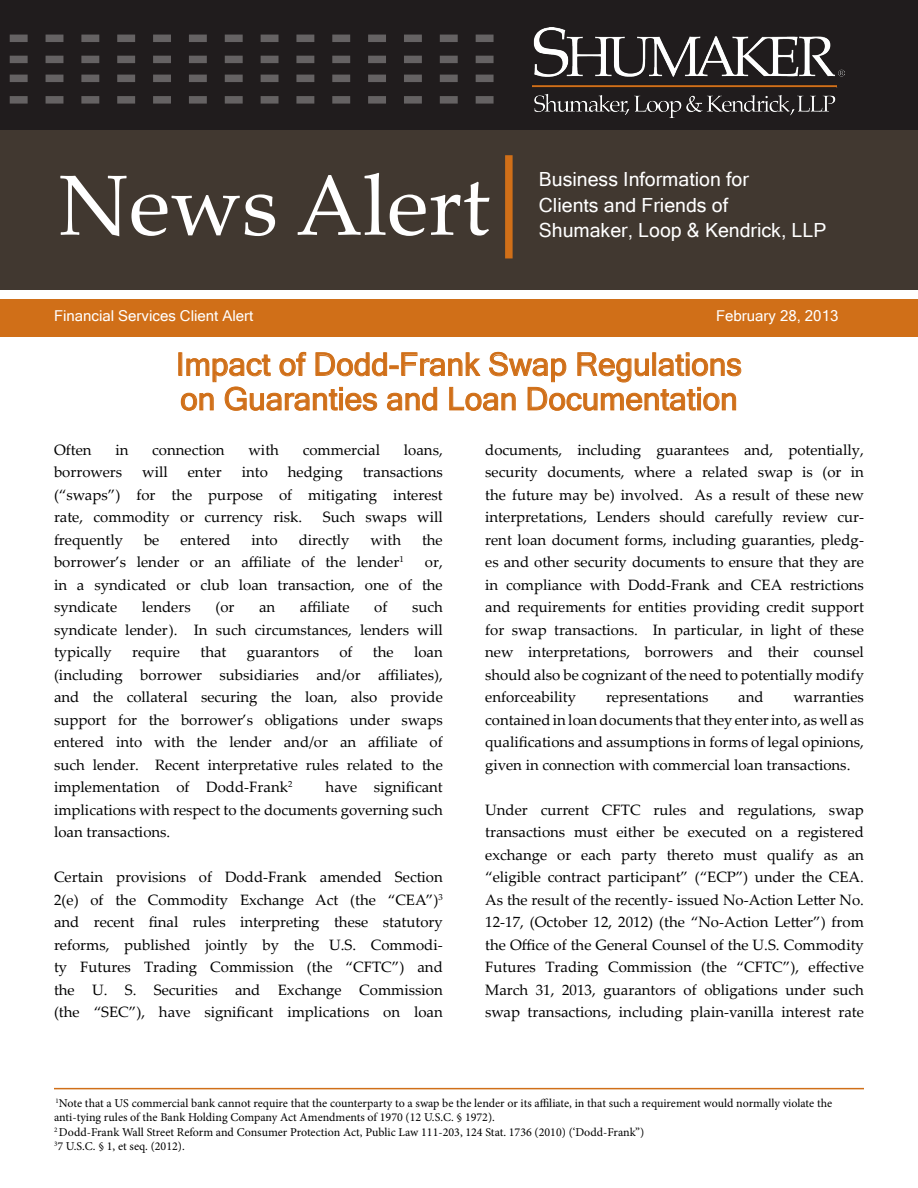
<style>
.page{position:relative;width:918px;height:1188px;background:#fff}
.page>*{position:absolute;margin:0;border:0;box-sizing:border-box;transform-origin:0 0}
.t1{font:85.5px "Palatino Linotype";color:#fff}
.t2{font:31.5px/34.5px "Microsoft Sans Serif";color:#d06f18}
.t3{font:19.5px "Microsoft Sans Serif";color:#fff}
.t4{font:15px/22.5px "Palatino Linotype";color:#000;text-align:justify}
.t5{font:15px "Microsoft Sans Serif";color:#fff}
.t6{font:12px/14.4px "Minion Pro";color:#000}
</style>
<div class="page">
<div style="left:0;top:0;width:918px;height:130px;background:#201c1d"></div>
<div style="left:0;top:130px;width:918px;height:159px;background:#413830"></div>
<img style="left:533px;top:27px;width:312px;height:91px">
<div style="left:505px;top:155px;width:8px;height:103px;background:#d06f18"></div>
<svg style="left:10px;top:35px;width:484px;height:7px"></svg>
<svg style="left:10px;top:56px;width:484px;height:7px"></svg>
<svg style="left:10px;top:75px;width:484px;height:7px"></svg>
<svg style="left:10px;top:96px;width:484px;height:8px"></svg>
<svg style="left:181px;top:352px;width:561px;height:59px"></svg>
<hr style="left:54px;top:1088px;width:810px;height:1px;background:#d06f18">
<div style="left:0;top:299px;width:918px;height:38px;background:#d06f18"></div>
<p class="t1" style="left:58px;top:145px;width:433px">News Alert</p>
<p class="t3" style="left:539px;top:167px;width:212px">Business Information for</p>
<p class="t3" style="left:539px;top:192px;width:191px">Clients and Friends of</p>
<p class="t3" style="left:539px;top:218px;width:289px">Shumaker, Loop &amp; Kendrick, LLP</p>
<p class="t5" style="left:54px;top:306px;width:201px">Financial Services Client Alert</p>
<p class="t5" style="left:716px;top:306px;width:124px">February 28, 2013</p>
<p class="t2" style="left:176px;top:346px;width:568px">Impact of Dodd-Frank Swap Regulations on Guaranties and Loan Documentation</p>
<p class="t4" style="left:54px;top:438px;width:39px">Often</p>
<p class="t4" style="left:115px;top:438px;width:15px">in</p>
<p class="t4" style="left:152px;top:438px;width:74px">connection</p>
<p class="t4" style="left:248px;top:438px;width:32px">with</p>
<p class="t4" style="left:303px;top:438px;width:79px">commercial</p>
<p class="t4" style="left:404px;top:438px;width:40px">loans,</p>
<p class="t4" style="left:54px;top:461px;width:70px">borrowers</p>
<p class="t4" style="left:142px;top:461px;width:27px">will</p>
<p class="t4" style="left:188px;top:461px;width:35px">enter</p>
<p class="t4" style="left:242px;top:461px;width:28px">into</p>
<p class="t4" style="left:288px;top:461px;width:56px">hedging</p>
<p class="t4" style="left:54px;top:461px;width:390px;text-indent:309px">transactions (“swaps”) for the purpose of mitigating interest rate, commodity or currency risk.</p>
<p class="t4" style="left:323px;top:506px;width:121px">Such swaps will</p>
<p class="t4" style="left:54px;top:528px;width:71px">frequently</p>
<p class="t4" style="left:144px;top:528px;width:17px">be</p>
<p class="t4" style="left:180px;top:528px;width:52px">entered</p>
<p class="t4" style="left:252px;top:528px;width:28px">into</p>
<p class="t4" style="left:299px;top:528px;width:52px">directly</p>
<p class="t4" style="left:371px;top:528px;width:32px">with</p>
<p class="t4" style="left:422px;top:528px;width:22px">the</p>
<p class="t4" style="left:54px;top:551px;width:351px">borrower’s lender or an affiliate of the lender<sup>1</sup></p>
<p class="t4" style="left:54px;top:551px;width:390px;text-indent:371px">or, in a syndicated or club loan transaction, one of the syndicate</p>
<p class="t4" style="left:142px;top:596px;width:50px">lenders</p>
<p class="t4" style="left:215px;top:596px;width:21px">(or</p>
<p class="t4" style="left:259px;top:596px;width:18px">an</p>
<p class="t4" style="left:300px;top:596px;width:51px">affiliate</p>
<p class="t4" style="left:374px;top:596px;width:15px">of</p>
<p class="t4" style="left:54px;top:596px;width:390px;text-indent:358px">such syndicate lender). In such circumstances, lenders will typically</p>
<p class="t4" style="left:132px;top:641px;width:50px">require</p>
<p class="t4" style="left:200px;top:641px;width:28px">that</p>
<p class="t4" style="left:247px;top:641px;width:74px">guarantors</p>
<p class="t4" style="left:339px;top:641px;width:15px">of</p>
<p class="t4" style="left:373px;top:641px;width:22px">the</p>
<p class="t4" style="left:54px;top:641px;width:390px;text-indent:360px">loan (including borrower subsidiaries and/or affiliates), and the collateral securing the loan, also provide support for the borrower’s obligations under swaps entered into with the lender and/or an affiliate of such lender. Recent interpretative rules related to the implementation of Dodd-Frank<sup>2</sup></p>
<p class="t4" style="left:54px;top:776px;width:390px;text-indent:272px">have significant implications with respect to the documents governing such loan transactions.</p>
<p class="t4" style="left:54px;top:866px;width:390px">Certain provisions of Dodd-Frank amended Section 2(e) of the Commodity Exchange Act (the “CEA”)<sup>3 </sup>and recent final rules interpreting these statutory reforms, published jointly by the U.S. Commodi&shy;ty Futures Trading Commission (the “CFTC”) and the U. S. Securities and Exchange Commission (the “SEC”), have significant implications on loan</p>
<p class="t4" style="left:485px;top:438px;width:380px">documents, including guarantees and, potentially, security documents, where a related swap is (or in the future may be) involved. As a result of these new interpretations, Lenders should carefully review cur&shy;rent loan document forms, including guaranties, pledg&shy;es and other security documents to ensure that they are in compliance with Dodd-Frank and CEA restrictions and requirements for entities providing credit support for swap transactions. In particular, in light of these new interpretations, borrowers and their counsel should also be cognizant of the need to potentially modify enforceability</p>
<p class="t4" style="left:606px;top:686px;width:104px">representations</p>
<p class="t4" style="left:738px;top:686px;width:27px">and</p>
<p class="t4" style="left:485px;top:686px;width:380px;text-indent:308px">warranties contained in loan documents that they enter into, as well as qualifications and assumptions in forms of legal opinions, given in connection with commercial loan transactions.</p>
<p class="t4" style="left:485px;top:798px;width:380px">Under current CFTC rules and regulations, swap transactions must either be executed on a registered exchange or each party thereto must qualify as an “eligible contract participant” (“ECP”) under the CEA.<br>As the result of the recently- issued No-Action Letter No.<br>12-17, (October 12, 2012) (the “No-Action Letter”) from the Office of the General Counsel of the U.S. Commodity Futures Trading Commission (the “CFTC”), effective March 31, 2013, guarantors of obligations under such swap transactions, including plain-vanilla interest rate</p>
<p class="t6" style="left:54px;top:1096px;width:780px"><sup>1</sup>Note that a US commercial bank cannot require that the counterparty to a swap be the lender or its affiliate, in that such a requirement would normally violate the anti-tying rules of the Bank Holding Company Act Amendments of 1970 (12 U.S.C. § 1972).</p>
<p class="t6" style="left:54px;top:1125px;width:592px"><sup>2</sup> Dodd-Frank Wall Street Reform and Consumer Protection Act, Public Law 111-203, 124 Stat. 1736 (2010) (‘Dodd-Frank”)</p>
<p class="t6" style="left:54px;top:1139px;width:132px"><sup>3</sup>7 U.S.C. § 1, et seq. (2012).</p>
</div>
